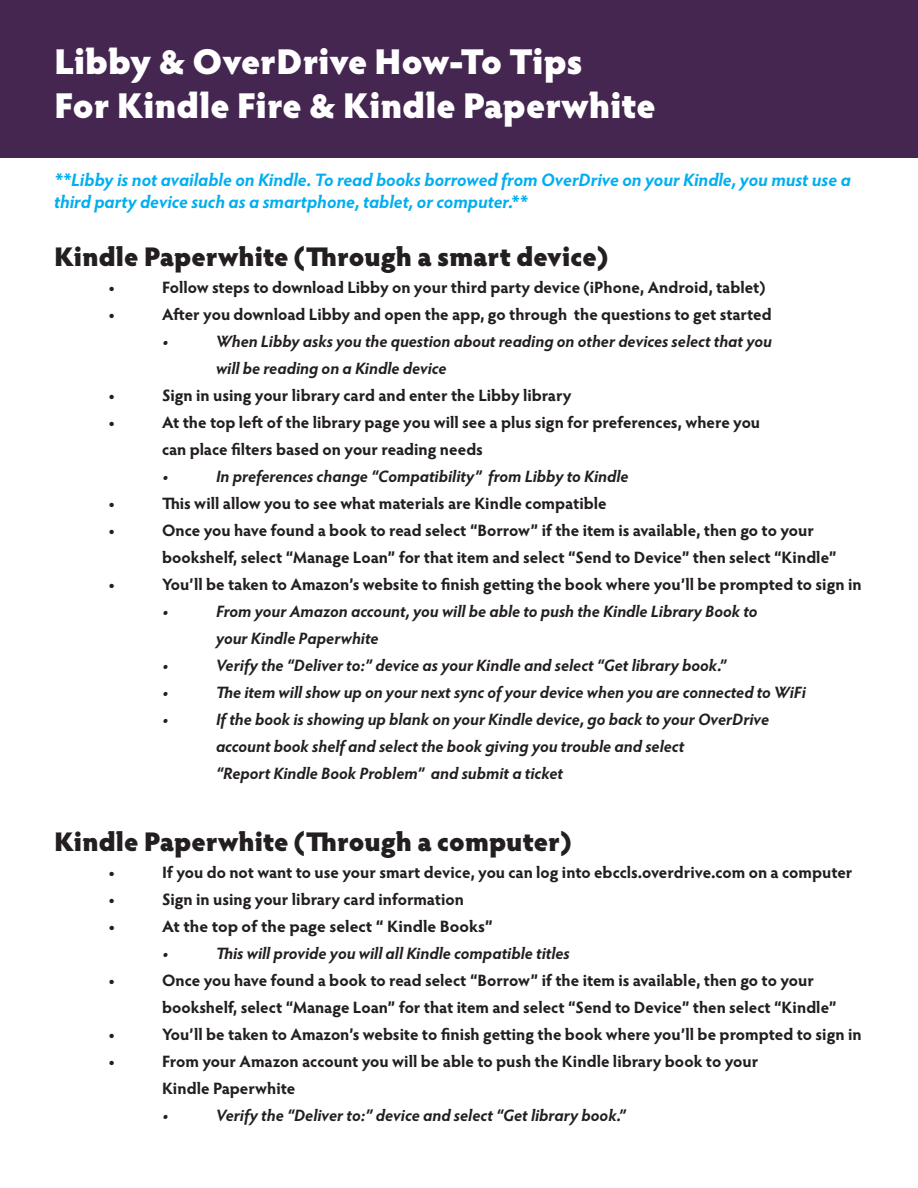
<style>
.page{position:relative;width:918px;height:1188px;background:#fff}
.page>*{position:absolute;margin:0;border:0;box-sizing:border-box;transform-origin:0 0}
.t1{font:900 36px "Hypatia Sans Pro";color:#fff}
.t2{font:900 27px "Hypatia Sans Pro";color:#231f20}
.t3{font:italic 700 18px/21.6px "Hypatia Sans Pro";color:#00aeef}
.t4{font:700 16.5px "Hypatia Sans Pro";color:#231f20}
.t5{font:italic 700 16.5px "Hypatia Sans Pro";color:#231f20}
</style>
<div class="page">
<div style="left:0;top:0;width:918px;height:158px;background:#442650"></div>
<p class="t1" style="left:54px;top:35px;width:530px">Libby &amp; OverDrive How-To Tips</p>
<p class="t1" style="left:54px;top:79px;width:603px">For Kindle Fire &amp; Kindle Paperwhite</p>
<p class="t3" style="left:54px;top:169px;width:798px">**Libby is not available on Kindle. To read books borrowed from OverDrive on your Kindle, you must use a third party device such as a smartphone, tablet, or computer.**</p>
<p class="t2" style="left:54px;top:236px;width:556px">Kindle Paperwhite (Through a smart device)</p>
<p class="t4" style="left:108px;top:275px;width:9px">•</p>
<p class="t4" style="left:162px;top:275px;width:605px">Follow steps to download Libby on your third party device (iPhone, Android, tablet)</p>
<p class="t4" style="left:108px;top:302px;width:9px">•</p>
<p class="t4" style="left:162px;top:302px;width:611px">After you download Libby and open the app, go through the questions to get started</p>
<p class="t5" style="left:162px;top:329px;width:8px">•</p>
<p class="t5" style="left:216px;top:329px;width:557px">When Libby asks you the question about reading on other devices select that you</p>
<p class="t5" style="left:216px;top:356px;width:232px">will be reading on a Kindle device</p>
<p class="t4" style="left:108px;top:383px;width:9px">•</p>
<p class="t4" style="left:162px;top:383px;width:411px">Sign in using your library card and enter the Libby library</p>
<p class="t4" style="left:108px;top:410px;width:9px">•</p>
<p class="t4" style="left:162px;top:410px;width:600px">At the top left of the library page you will see a plus sign for preferences, where you</p>
<p class="t4" style="left:162px;top:437px;width:322px">can place filters based on your reading needs</p>
<p class="t5" style="left:162px;top:464px;width:8px">•</p>
<p class="t5" style="left:216px;top:464px;width:414px">In preferences change “Compatibility” from Libby to Kindle</p>
<p class="t4" style="left:108px;top:491px;width:9px">•</p>
<p class="t4" style="left:162px;top:491px;width:446px">This will allow you to see what materials are Kindle compatible</p>
<p class="t4" style="left:108px;top:518px;width:9px">•</p>
<p class="t4" style="left:162px;top:518px;width:653px">Once you have found a book to read select “Borrow” if the item is available, then go to your</p>
<p class="t4" style="left:162px;top:545px;width:676px">bookshelf, select “Manage Loan” for that item and select “Send to Device” then select “Kindle”</p>
<p class="t4" style="left:108px;top:572px;width:9px">•</p>
<p class="t4" style="left:162px;top:572px;width:701px">You’ll be taken to Amazon’s website to finish getting the book where you’ll be prompted to sign in</p>
<p class="t5" style="left:162px;top:599px;width:8px">•</p>
<p class="t5" style="left:216px;top:599px;width:543px">From your Amazon account, you will be able to push the Kindle Library Book to</p>
<p class="t5" style="left:216px;top:626px;width:164px">your Kindle Paperwhite</p>
<p class="t5" style="left:162px;top:653px;width:8px">•</p>
<p class="t5" style="left:216px;top:653px;width:512px">Verify the “Deliver to:” device as your Kindle and select “Get library book.”</p>
<p class="t5" style="left:162px;top:680px;width:8px">•</p>
<p class="t5" style="left:216px;top:680px;width:591px">The item will show up on your next sync of your device when you are connected to WiFi</p>
<p class="t5" style="left:162px;top:707px;width:8px">•</p>
<p class="t5" style="left:216px;top:707px;width:555px">If the book is showing up blank on your Kindle device, go back to your OverDrive</p>
<p class="t5" style="left:216px;top:734px;width:470px">account book shelf and select the book giving you trouble and select</p>
<p class="t5" style="left:216px;top:761px;width:349px">“Report Kindle Book Problem” and submit a ticket</p>
<p class="t2" style="left:54px;top:822px;width:519px">Kindle Paperwhite (Through a computer)</p>
<p class="t4" style="left:108px;top:861px;width:9px">•</p>
<p class="t4" style="left:162px;top:861px;width:692px">If you do not want to use your smart device, you can log into ebccls.overdrive.com on a computer</p>
<p class="t4" style="left:108px;top:888px;width:9px">•</p>
<p class="t4" style="left:162px;top:888px;width:303px">Sign in using your library card information</p>
<p class="t4" style="left:108px;top:915px;width:9px">•</p>
<p class="t4" style="left:162px;top:915px;width:333px">At the top of the page select “ Kindle Books”</p>
<p class="t5" style="left:162px;top:942px;width:8px">•</p>
<p class="t5" style="left:216px;top:942px;width:355px">This will provide you will all Kindle compatible titles</p>
<p class="t4" style="left:108px;top:969px;width:9px">•</p>
<p class="t4" style="left:162px;top:969px;width:653px">Once you have found a book to read select “Borrow” if the item is available, then go to your</p>
<p class="t4" style="left:162px;top:996px;width:676px">bookshelf, select “Manage Loan” for that item and select “Send to Device” then select “Kindle”</p>
<p class="t4" style="left:108px;top:1023px;width:9px">•</p>
<p class="t4" style="left:162px;top:1023px;width:701px">You’ll be taken to Amazon’s website to finish getting the book where you’ll be prompted to sign in</p>
<p class="t4" style="left:108px;top:1050px;width:9px">•</p>
<p class="t4" style="left:162px;top:1050px;width:598px">From your Amazon account you will be able to push the Kindle library book to your</p>
<p class="t4" style="left:162px;top:1077px;width:135px">Kindle Paperwhite</p>
<p class="t5" style="left:162px;top:1104px;width:8px">•</p>
<p class="t5" style="left:216px;top:1104px;width:411px">Verify the “Deliver to:” device and select “Get library book.”</p>
</div>
